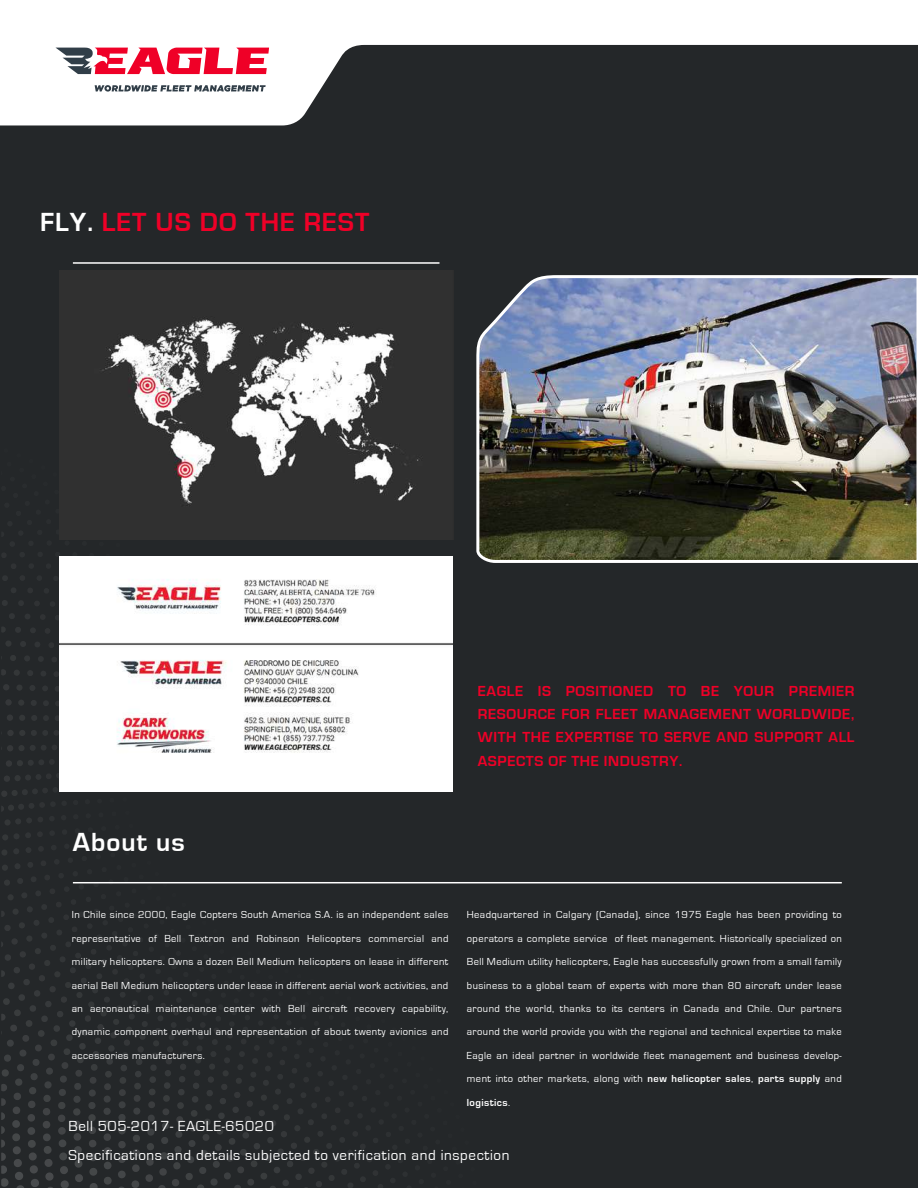
<style>
.page{position:relative;width:918px;height:1188px;background:#242729}
.page>*{position:absolute;margin:0;border:0;box-sizing:border-box;transform-origin:0 0}
.t1{font:700 27px "Eurostile";letter-spacing:.04em;color:#ef0027}
.t2{font:700 27px "Eurostile";letter-spacing:.04em;color:#fff}
.t3{font:700 15px/23.4px "Eurostile";letter-spacing:.04em;color:#ef0027;text-align:justify}
.t4{font:15px/29.4px "Eurostile";letter-spacing:.04em;color:#fff}
.t5{font:10.5px "Eurostile";letter-spacing:.04em;color:#fff}
.t6{font:700 10.5px "Eurostile";letter-spacing:.04em;color:#fff}
.s1{color:#fff}
.s2{font-weight:700}
.s3{font-weight:400}
</style>
<div class="page">
<svg style="left:17px;top:632px;width:167px;height:554px"></svg>
<svg style="left:6px;top:638px;width:166px;height:550px"></svg>
<svg style="left:6px;top:647px;width:154px;height:541px"></svg>
<svg style="left:1px;top:653px;width:148px;height:535px"></svg>
<svg style="left:1px;top:663px;width:136px;height:525px"></svg>
<svg style="left:0;top:0;width:918px;height:125px;fill:#fff"></svg>
<svg style="left:95px;top:85px;width:171px;height:7px"></svg>
<svg style="left:55px;top:48px;width:214px;height:26px;background:#e3697e"></svg>
<hr style="left:73px;top:262px;width:366px;height:2px;background:#fff">
<img style="left:476px;top:275px;width:442px;height:288px">
<img style="left:59px;top:271px;width:394px;height:269px">
<hr style="left:73px;top:882px;width:769px;height:1px;background:#fff">
<img style="left:60px;top:556px;width:393px;height:235px">
<h1 class="t1" style="left:40px;top:207px;width:331px"><span class="s1">FLY.</span> LET US DO THE REST</h1>
<h2 class="t3" style="left:478px;top:679px;width:378px">EAGLE IS POSITIONED TO BE YOUR PREMIER RESOURCE FOR FLEET MANAGEMENT WORLDWIDE, WITH THE EXPERTISE TO SERVE AND SUPPORT ALL ASPECTS OF THE INDUSTRY.</h2>
<h1 class="t2" style="left:73px;top:828px;width:113px">About us</h1>
<p class="t5" style="left:72px;top:909px;width:378px">In Chile since 2000, Eagle Copters South America S.A. is an independent sales</p>
<p class="t5" style="left:72px;top:933px;width:378px">representative of Bell Textron and Robinson Helicopters commercial and</p>
<p class="t5" style="left:72px;top:956px;width:378px">military helicopters. Owns a dozen Bell Medium helicopters on lease in different</p>
<p class="t5" style="left:72px;top:979px;width:378px">aerial Bell Medium helicopters under lease in different aerial work activities, and</p>
<p class="t5" style="left:72px;top:1003px;width:378px">an aeronautical maintenance center with Bell aircraft recovery capability,</p>
<p class="t5" style="left:72px;top:1026px;width:378px">dynamic component overhaul and representation of about twenty avionics and</p>
<p class="t5" style="left:72px;top:1050px;width:135px">accessories manufacturers.</p>
<p class="t5" style="left:467px;top:909px;width:376px">Headquartered in Calgary (Canada), since 1975 Eagle has been providing to</p>
<p class="t5" style="left:467px;top:933px;width:376px">operators a complete service of fleet management. Historically specialized on</p>
<p class="t5" style="left:467px;top:956px;width:376px">Bell Medium utility helicopters, Eagle has successfully grown from a small family</p>
<p class="t5" style="left:467px;top:979px;width:376px">business to a global team of experts with more than 80 aircraft under lease</p>
<p class="t5" style="left:467px;top:1003px;width:376px">around the world, thanks to its centers in Canada and Chile. Our partners</p>
<p class="t5" style="left:467px;top:1026px;width:376px">around the world provide you with the regional and technical expertise to make</p>
<p class="t5" style="left:467px;top:1050px;width:376px">Eagle an ideal partner in worldwide fleet management and business develop-</p>
<p class="t5" style="left:467px;top:1073px;width:376px">ment into other markets, along with <span class="s2">new helicopter sales</span>, <span class="s2">parts supply</span> and</p>
<p class="t6" style="left:467px;top:1096px;width:45px">logistics<span class="s3">.</span></p>
<h2 class="t4" style="left:69px;top:1112px;width:442px">Bell 505-2017- EAGLE-65020<br>Specifications and details subjected to verification and inspection</h2>
</div>
